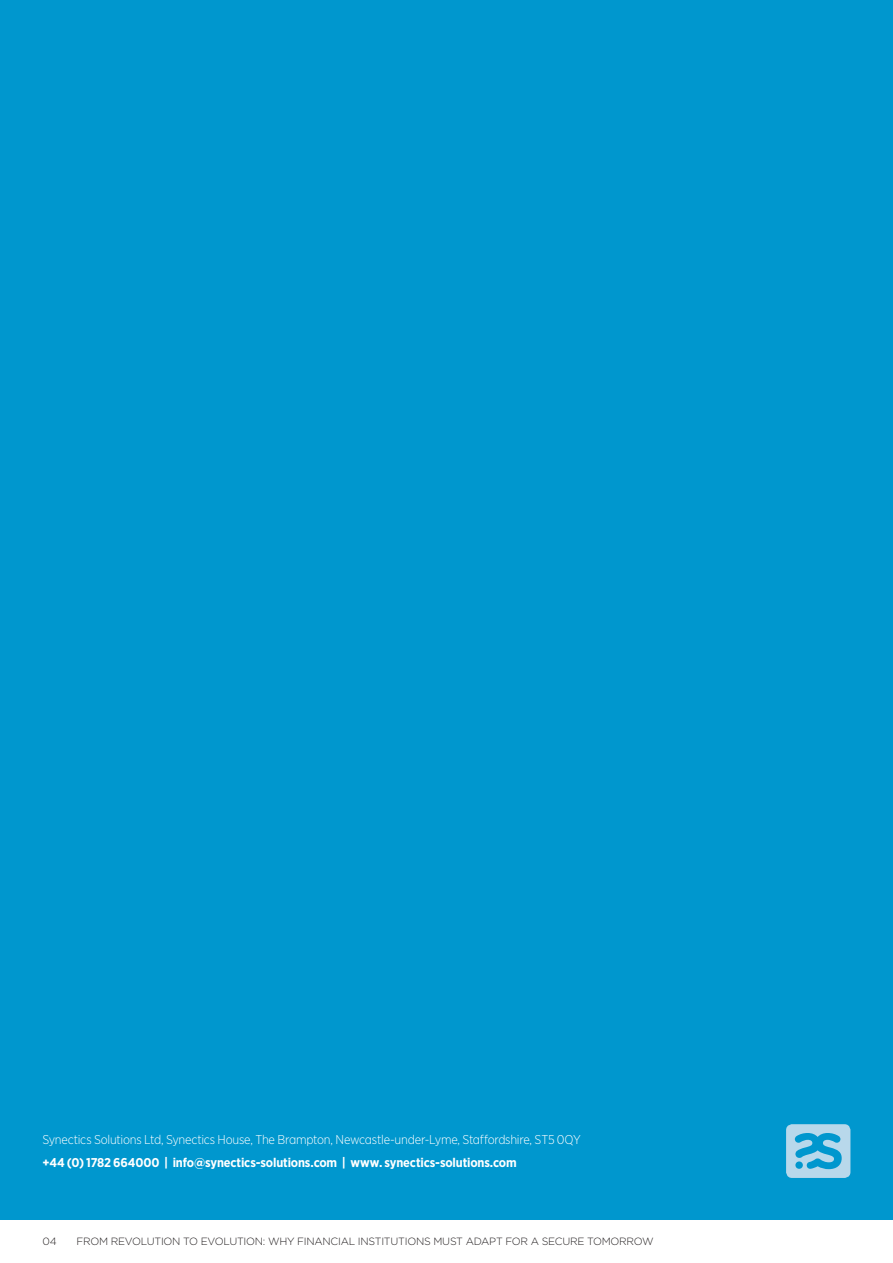
<style>
.page{position:relative;width:893px;height:1263px;background:#fff}
.page>*{position:absolute;margin:0;border:0;box-sizing:border-box;transform-origin:0 0}
.t1{font:300 12.75px "Gotham Narrow";letter-spacing:-.02em;color:#fff}
.t2{font:700 12.75px "Gotham Narrow";letter-spacing:-.015em;color:#fff}
.t3{font:300 10.5px "Gotham";letter-spacing:-.025em;color:#231f20}
</style>
<div class="page">
<div style="left:0;top:0;width:893px;height:1220px;background:#0097ce"></div>
<svg style="left:786px;top:1124px;width:64px;height:54px"></svg>
<p class="t1" style="left:43px;top:1131px;width:540px">Synectics Solutions Ltd, Synectics House, The Brampton, Newcastle-under-Lyme, Staffordshire, ST5 0QY</p>
<p class="t2" style="left:43px;top:1154px;width:476px">+44 (0) 1782 664000 | info@synectics-solutions.com | www. synectics-solutions.com</p>
<p class="t3" style="left:43px;top:1235px;width:16px">04</p>
<p class="t3" style="left:76px;top:1235px;width:579px">FROM REVOLUTION TO EVOLUTION: WHY FINANCIAL INSTITUTIONS MUST ADAPT FOR A SECURE TOMORROW</p>
</div>
